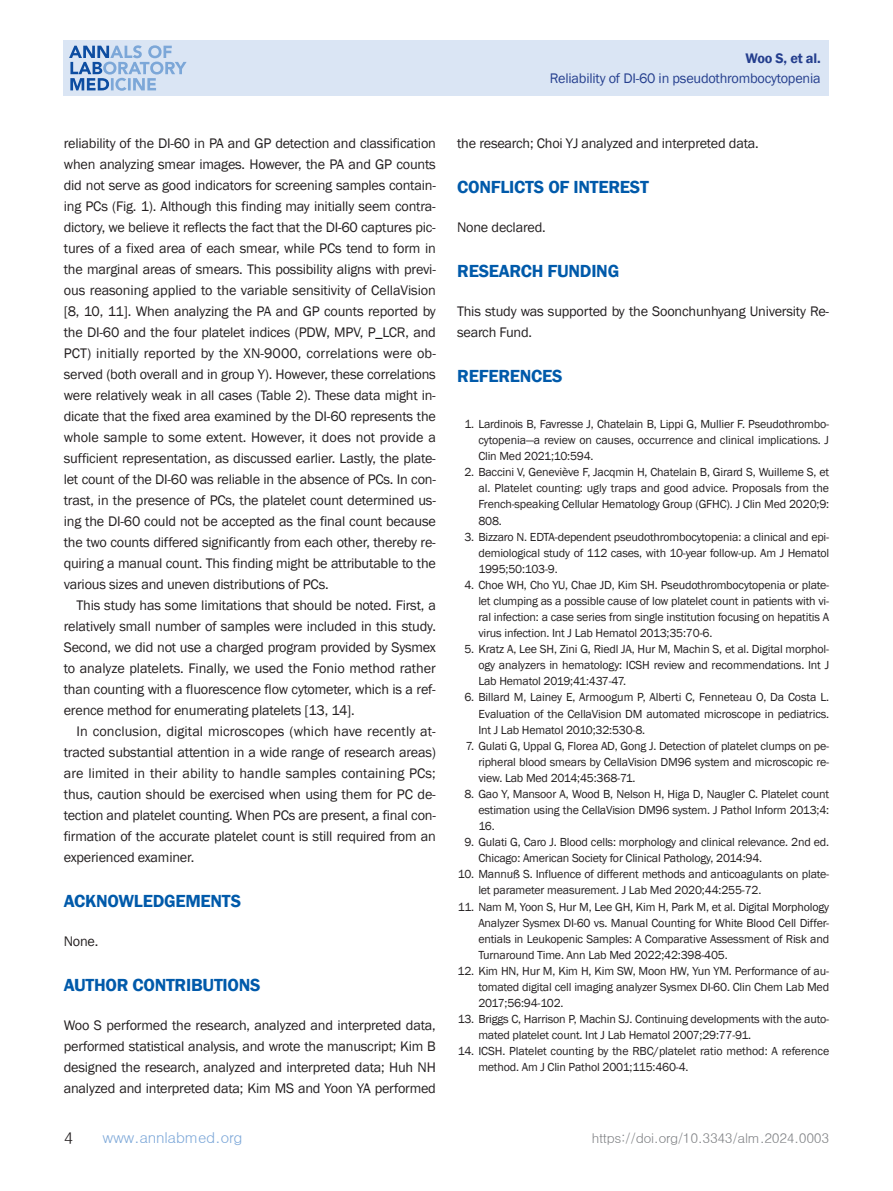
<style>
.page{position:relative;width:893px;height:1191px;background:#fff}
.page>*{position:absolute;margin:0;border:0;box-sizing:border-box;transform-origin:0 0}
.t1{font:600 18px "Franklin Gothic";letter-spacing:-.015em;color:#015aaa}
.t2{font:16.5px "Dotum";color:#231f20}
.t3{font:15px "Dotum";letter-spacing:-.02em;color:#7ca7d8}
.t4{font:14.25px/21px "Franklin Gothic";letter-spacing:-.015em;color:#231f20;text-align:justify}
.t5{font:14.25px "Franklin Gothic";letter-spacing:-.015em;color:#253f8e}
.t6{font:600 14.25px "Franklin Gothic";letter-spacing:-.015em;color:#253f8e}
.t7{font:13.5px "Dotum";letter-spacing:-.03em;color:#808285}
.t8{font:12px/16px "Franklin Gothic";letter-spacing:-.015em;color:#231f20;text-align:justify}
</style>
<div class="page">
<div style="left:64px;top:40px;width:765px;height:56px;background:#dae5f4"></div>
<svg style="left:69px;top:45px;width:118px;height:46px"></svg>
<p class="t6" style="left:745px;top:49px;width:77px">Woo S, et al.</p>
<p class="t5" style="left:550px;top:69px;width:272px">Reliability of DI-60 in pseudothrombocytopenia</p>
<p class="t4" style="left:64px;top:133px;width:374px">reliability of the DI-60 in PA and GP detection and classification when analyzing smear images. However, the PA and GP counts did not serve as good indicators for screening samples contain&shy;ing PCs (Fig. 1). Although this finding may initially seem contra&shy;dictory, we believe it reflects the fact that the DI-60 captures pic&shy;tures of a fixed area of each smear, while PCs tend to form in the marginal areas of smears. This possibility aligns with previ&shy;ous reasoning applied to the variable sensitivity of CellaVision [8, 10, 11]. When analyzing the PA and GP counts reported by the DI-60 and the four platelet indices (PDW, MPV, P_LCR, and PCT) initially reported by the XN-9000, correlations were ob&shy;served (both overall and in group Y). However, these correlations were relatively weak in all cases (Table 2). These data might in&shy;dicate that the fixed area examined by the DI-60 represents the whole sample to some extent. However, it does not provide a sufficient representation, as discussed earlier. Lastly, the plate&shy;let count of the DI-60 was reliable in the absence of PCs. In con&shy;trast, in the presence of PCs, the platelet count determined us&shy;ing the DI-60 could not be accepted as the final count because the two counts differed significantly from each other, thereby re&shy;quiring a manual count. This finding might be attributable to the various sizes and uneven distributions of PCs.</p>
<p class="t4" style="left:64px;top:595px;width:374px;text-indent:13px">This study has some limitations that should be noted. First, a relatively small number of samples were included in this study.<br>Second, we did not use a charged program provided by Sysmex to analyze platelets. Finally, we used the Fonio method rather than counting with a fluorescence flow cytometer, which is a ref&shy;erence method for enumerating platelets [13, 14].</p>
<p class="t4" style="left:64px;top:721px;width:374px;text-indent:13px">In conclusion, digital microscopes (which have recently at&shy;tracted substantial attention in a wide range of research areas) are limited in their ability to handle samples containing PCs; thus, caution should be exercised when using them for PC de&shy;tection and platelet counting. When PCs are present, a final con&shy;firmation of the accurate platelet count is still required from an experienced examiner.</p>
<p class="t1" style="left:64px;top:890px;width:179px">ACKNOWLEDGEMENTS</p>
<p class="t4" style="left:64px;top:931px;width:36px">None.</p>
<p class="t1" style="left:64px;top:974px;width:198px">AUTHOR CONTRIBUTIONS</p>
<p class="t4" style="left:64px;top:1015px;width:374px">Woo S performed the research, analyzed and interpreted data, performed statistical analysis, and wrote the manuscript; Kim B designed the research, analyzed and interpreted data; Huh NH analyzed and interpreted data; Kim MS and Yoon YA performed</p>
<p class="t4" style="left:457px;top:133px;width:303px">the research; Choi YJ analyzed and interpreted data.</p>
<p class="t1" style="left:457px;top:176px;width:193px">CONFLICTS OF INTEREST</p>
<p class="t4" style="left:457px;top:217px;width:90px">None declared.</p>
<p class="t1" style="left:457px;top:260px;width:164px">RESEARCH FUNDING</p>
<p class="t4" style="left:457px;top:301px;width:374px">This study was supported by the Soonchunhyang University Re&shy;search Fund.</p>
<p class="t1" style="left:457px;top:365px;width:107px">REFERENCES</p>
<p class="t8" style="left:478px;top:416px;width:352px;text-indent:-14px">1. Lardinois B, Favresse J, Chatelain B, Lippi G, Mullier F. Pseudothrombo&shy;cytopenia—a review on causes, occurrence and clinical implications. J Clin Med 2021;10:594.</p>
<p class="t8" style="left:478px;top:464px;width:352px;text-indent:-14px">2. Baccini V, Geneviève F, Jacqmin H, Chatelain B, Girard S, Wuilleme S, et al. Platelet counting: ugly traps and good advice. Proposals from the French-speaking Cellular Hematology Group (GFHC). J Clin Med 2020;9:<br>808.</p>
<p class="t8" style="left:478px;top:529px;width:352px;text-indent:-14px">3. Bizzaro N. EDTA-dependent pseudothrombocytopenia: a clinical and epi&shy;demiological study of 112 cases, with 10-year follow-up. Am J Hematol 1995;50:103-9.</p>
<p class="t8" style="left:478px;top:577px;width:352px;text-indent:-14px">4. Choe WH, Cho YU, Chae JD, Kim SH. Pseudothrombocytopenia or plate&shy;let clumping as a possible cause of low platelet count in patients with vi&shy;ral infection: a case series from single institution focusing on hepatitis A virus infection. Int J Lab Hematol 2013;35:70-6.</p>
<p class="t8" style="left:478px;top:641px;width:352px;text-indent:-14px">5. Kratz A, Lee SH, Zini G, Riedl JA, Hur M, Machin S, et al. Digital morphol&shy;ogy analyzers in hematology: ICSH review and recommendations. Int J Lab Hematol 2019;41:437-47.</p>
<p class="t8" style="left:478px;top:689px;width:352px;text-indent:-14px">6. Billard M, Lainey E, Armoogum P, Alberti C, Fenneteau O, Da Costa L.<br>Evaluation of the CellaVision DM automated microscope in pediatrics.<br>Int J Lab Hematol 2010;32:530-8.</p>
<p class="t8" style="left:478px;top:738px;width:352px;text-indent:-13px">7. Gulati G, Uppal G, Florea AD, Gong J. Detection of platelet clumps on pe&shy;ripheral blood smears by CellaVision DM96 system and microscopic re&shy;view. Lab Med 2014;45:368-71.</p>
<p class="t8" style="left:478px;top:786px;width:352px;text-indent:-14px">8. Gao Y, Mansoor A, Wood B, Nelson H, Higa D, Naugler C. Platelet count estimation using the CellaVision DM96 system. J Pathol Inform 2013;4:<br>16.</p>
<p class="t8" style="left:478px;top:834px;width:352px;text-indent:-14px">9. Gulati G, Caro J. Blood cells: morphology and clinical relevance. 2nd ed.<br>Chicago: American Society for Clinical Pathology, 2014:94.</p>
<p class="t8" style="left:478px;top:866px;width:352px;text-indent:-20px">10. Mannuß S. Influence of different methods and anticoagulants on plate&shy;let parameter measurement. J Lab Med 2020;44:255-72.</p>
<p class="t8" style="left:478px;top:898px;width:352px;text-indent:-20px">11. Nam M, Yoon S, Hur M, Lee GH, Kim H, Park M, et al. Digital Morphology Analyzer Sysmex DI-60 vs. Manual Counting for White Blood Cell Differ&shy;entials in Leukopenic Samples: A Comparative Assessment of Risk and Turnaround Time. Ann Lab Med 2022;42:398-405.</p>
<p class="t8" style="left:478px;top:963px;width:352px;text-indent:-21px">12. Kim HN, Hur M, Kim H, Kim SW, Moon HW, Yun YM. Performance of au&shy;tomated digital cell imaging analyzer Sysmex DI-60. Clin Chem Lab Med 2017;56:94-102.</p>
<p class="t8" style="left:478px;top:1011px;width:352px;text-indent:-21px">13. Briggs C, Harrison P, Machin SJ. Continuing developments with the auto&shy;mated platelet count. Int J Lab Hematol 2007;29:77-91.</p>
<p class="t8" style="left:478px;top:1043px;width:352px;text-indent:-20px">14. ICSH. Platelet counting by the RBC/platelet ratio method: A reference method. Am J Clin Pathol 2001;115:460-4.</p>
<p class="t2" style="left:64px;top:1129px;width:11px">4</p>
<p class="t3" style="left:102px;top:1130px;width:142px">www.annlabmed.org</p>
<p class="t7" style="left:592px;top:1131px;width:239px">https://doi.org/10.3343/alm.2024.0003</p>
</div>
